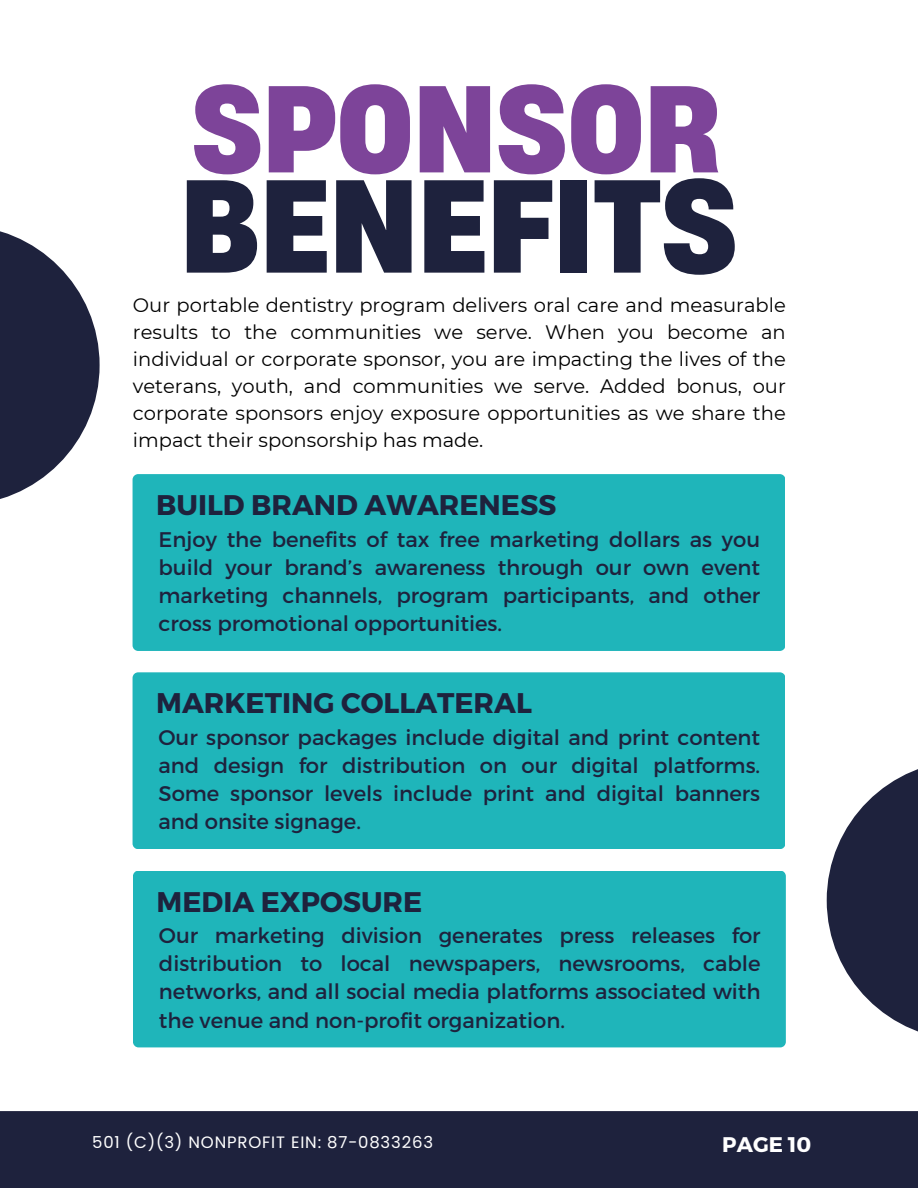
<style>
.page{position:relative;width:918px;height:1188px;background:#fff}
.page>*{position:absolute;margin:0;border:0;box-sizing:border-box;transform-origin:0 0}
.t1{font:700 124.2px "Heading Now 66";color:#1e223d}
.t2{font:700 115.95px "Heading Now 66";color:#7d4499}
.t3{font:700 28.35px "Montserrat";color:#1e223d}
.t4{font:21.15px/28.2px "Montserrat";color:#1e223d;text-align:justify}
.t5{font:700 21.15px "Montserrat";color:#fff}
.t6{font:19.5px/27px "Montserrat";color:#000;text-align:justify}
.t7{font:16.5px "Poppins";letter-spacing:.05em;color:#fff}
</style>
<div class="page">
<div style="left:0;top:1111px;width:918px;height:77px;background:#1e223d"></div>
<div style="left:133px;top:474px;width:652px;height:177px;background:#1fb5ba;border-radius:6px"></div>
<svg style="left:0;top:231px;width:100px;height:268px"></svg>
<svg style="left:827px;top:769px;width:91px;height:263px"></svg>
<div style="left:133px;top:672px;width:652px;height:177px;background:#1fb5ba;border-radius:6px"></div>
<div style="left:133px;top:871px;width:653px;height:176px;background:#1fb5ba;border-radius:6px"></div>
<h1 class="t2" style="left:192px;top:51px;width:530px">SPONSOR</h1>
<h1 class="t1" style="left:180px;top:142px;width:559px">BENEFITS</h1>
<h4 class="t6" style="left:133px;top:291px;width:654px">Our portable dentistry program delivers oral care and measurable results to the communities we serve. When you become an individual or corporate sponsor, you are impacting the lives of the veterans, youth, and communities we serve. Added bonus, our corporate sponsors enjoy exposure opportunities as we share the impact their sponsorship has made.</h4>
<h4 class="t3" style="left:156px;top:487px;width:402px">BUILD BRAND AWARENESS</h4>
<h2 class="t4" style="left:159px;top:524px;width:603px">Enjoy the benefits of tax free marketing dollars as you build your brand’s awareness through our own event marketing channels, program participants, and other cross promotional opportunities.</h2>
<h2 class="t3" style="left:156px;top:685px;width:377px">MARKETING COLLATERAL</h2>
<h4 class="t4" style="left:159px;top:722px;width:603px">Our sponsor packages include digital and print content and design for distribution on our digital platforms.<br>Some sponsor levels include print and digital banners and onsite signage.</h4>
<h2 class="t3" style="left:157px;top:883px;width:267px">MEDIA EXPOSURE</h2>
<h4 class="t4" style="left:159px;top:921px;width:603px">Our marketing division generates press releases for distribution to local newspapers, newsrooms, cable networks, and all social media platforms associated with the venue and non-profit organization.</h4>
<p class="t7" style="left:92px;top:1130px;width:342px">501 (C)(3) NONPROFIT EIN: 87-0833263</p>
<p class="t5" style="left:722px;top:1130px;width:91px">PAGE 10</p>
</div>
